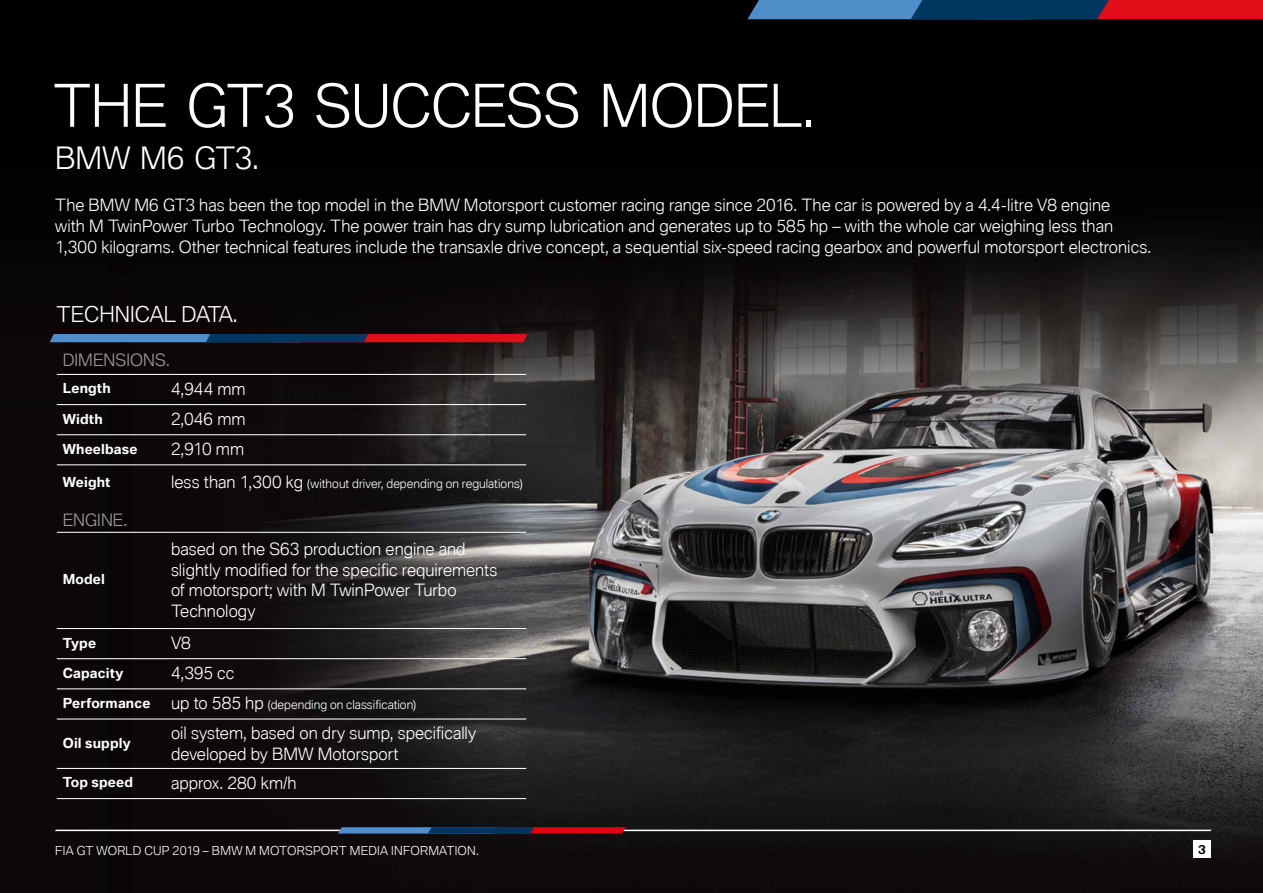
<style>
.page{position:relative;width:1263px;height:893px;background:#fff}
.page>*{position:absolute;margin:0;border:0;box-sizing:border-box;transform-origin:0 0}
.t1{font:300 57px "BMW Type Global Pro";letter-spacing:-.01em;color:#fff}
.t2{font:300 30px "BMW Type Global Pro";color:#fff}
.t3{font:300 21.3px "BMW Type Global Pro";color:#fff}
.t4{font:300 16.5px/20.7px "BMW Type Global Pro";color:#fff}
.t5{font:300 16.5px "BMW Type Global Pro";letter-spacing:.005em;color:#9d9c9c}
.t6{font:700 13.35px "BMW Type Global Pro";letter-spacing:.015em;color:#fff}
.t7{font:300 12px "BMW Type Global Pro";letter-spacing:.005em;color:#fff}
.t8{font:700 12px "BMW Type Global Pro";color:#000}
.s1{font-size:16.5px}
.s2{font-weight:700;font-size:13.35px}
</style>
<div class="page">
<img style="left:0;top:0;width:1263px;height:893px">
<svg style="left:747px;top:0;width:516px;height:19px;background:#5e4468"></svg>
<svg style="left:49px;top:334px;width:479px;height:8px;background:#654468"></svg>
<hr style="left:57px;top:374px;width:113px;height:1px;background:#fff">
<hr style="left:170px;top:374px;width:356px;height:1px;background:#fff">
<hr style="left:57px;top:404px;width:113px;height:1px;background:#fff">
<hr style="left:170px;top:404px;width:356px;height:1px;background:#fff">
<hr style="left:57px;top:434px;width:113px;height:1px;background:#fff">
<hr style="left:170px;top:434px;width:356px;height:1px;background:#fff">
<hr style="left:57px;top:464px;width:113px;height:1px;background:#fff">
<hr style="left:170px;top:464px;width:356px;height:1px;background:#fff">
<hr style="left:57px;top:532px;width:113px;height:1px;background:#fff">
<hr style="left:170px;top:532px;width:356px;height:1px;background:#fff">
<hr style="left:57px;top:628px;width:113px;height:1px;background:#fff">
<hr style="left:170px;top:628px;width:356px;height:1px;background:#fff">
<hr style="left:57px;top:658px;width:113px;height:1px;background:#fff">
<hr style="left:170px;top:658px;width:356px;height:1px;background:#fff">
<hr style="left:57px;top:688px;width:113px;height:1px;background:#fff">
<hr style="left:170px;top:688px;width:356px;height:1px;background:#fff">
<hr style="left:57px;top:718px;width:113px;height:1px;background:#fff">
<hr style="left:170px;top:718px;width:356px;height:1px;background:#fff">
<hr style="left:57px;top:768px;width:113px;height:1px;background:#fff">
<hr style="left:170px;top:768px;width:356px;height:1px;background:#fff">
<hr style="left:57px;top:798px;width:113px;height:1px;background:#fff">
<hr style="left:170px;top:798px;width:356px;height:1px;background:#fff">
<div style="left:1193px;top:840px;width:18px;height:18px;background:#fff"></div>
<hr style="left:55px;top:830px;width:1156px;height:1px;background:#fff">
<svg style="left:338px;top:827px;width:288px;height:6px;background:#603f65"></svg>
<h1 class="t1" style="left:53px;top:65px;width:763px">THE GT3 SUCCESS MODEL.</h1>
<h2 class="t2" style="left:55px;top:136px;width:205px">BMW M6 GT3.</h2>
<p class="t4" style="left:55px;top:195px;width:1097px">The BMW M6 GT3 has been the top model in the BMW Motorsport customer racing range since 2016. The car is powered by a 4.4-litre V8 engine<br>with M TwinPower Turbo Technology. The power train has dry sump lubrication and generates up to 585 hp – with the whole car weighing less than<br>1,300 kilograms. Other technical features include the transaxle drive concept, a sequential six-speed racing gearbox and powerful motorsport electronics.</p>
<p class="t3" style="left:57px;top:299px;width:182px">TECHNICAL DATA.</p>
<p class="t5" style="left:63px;top:348px;width:109px">DIMENSIONS.</p>
<p class="t6" style="left:63px;top:381px;width:50px">Length</p>
<p class="t4" style="left:171px;top:380px;width:76px">4,944 mm</p>
<p class="t6" style="left:63px;top:411px;width:42px">Width</p>
<p class="t4" style="left:171px;top:410px;width:76px">2,046 mm</p>
<p class="t6" style="left:63px;top:441px;width:76px">Wheelbase</p>
<p class="t4" style="left:171px;top:440px;width:75px">2,910 mm</p>
<p class="t6" style="left:63px;top:474px;width:49px">Weight</p>
<p class="t7" style="left:171px;top:475px;width:353px"><span class="s1">less than 1,300 kg</span> (without driver, depending on regulations)</p>
<p class="t5" style="left:63px;top:509px;width:66px">ENGINE.</p>
<p class="t6" style="left:63px;top:572px;width:44px">Model</p>
<p class="t4" style="left:171px;top:539px;width:328px">based on the S63 production engine and slightly modified for the specific requirements of motorsport; with M TwinPower Turbo Technology</p>
<p class="t6" style="left:63px;top:635px;width:35px">Type</p>
<p class="t4" style="left:171px;top:634px;width:21px">V8</p>
<p class="t6" style="left:63px;top:665px;width:62px">Capacity</p>
<p class="t4" style="left:171px;top:664px;width:65px">4,395 cc</p>
<p class="t7" style="left:63px;top:696px;width:355px"><span class="s2">Performance</span> <span class="s1">up to 585 hp</span> (depending on classification)</p>
<p class="t6" style="left:63px;top:735px;width:70px">Oil supply</p>
<p class="t4" style="left:171px;top:723px;width:307px">oil system, based on dry sump, specifically developed by BMW Motorsport</p>
<p class="t6" style="left:63px;top:775px;width:72px">Top speed</p>
<p class="t4" style="left:171px;top:774px;width:127px">approx. 280 km/h</p>
<p class="t7" style="left:55px;top:842px;width:425px">FIA GT WORLD CUP 2019 – BMW M MOTORSPORT MEDIA INFORMATION.</p>
<p class="t8" style="left:1198px;top:842px;width:9px">3</p>
</div>
